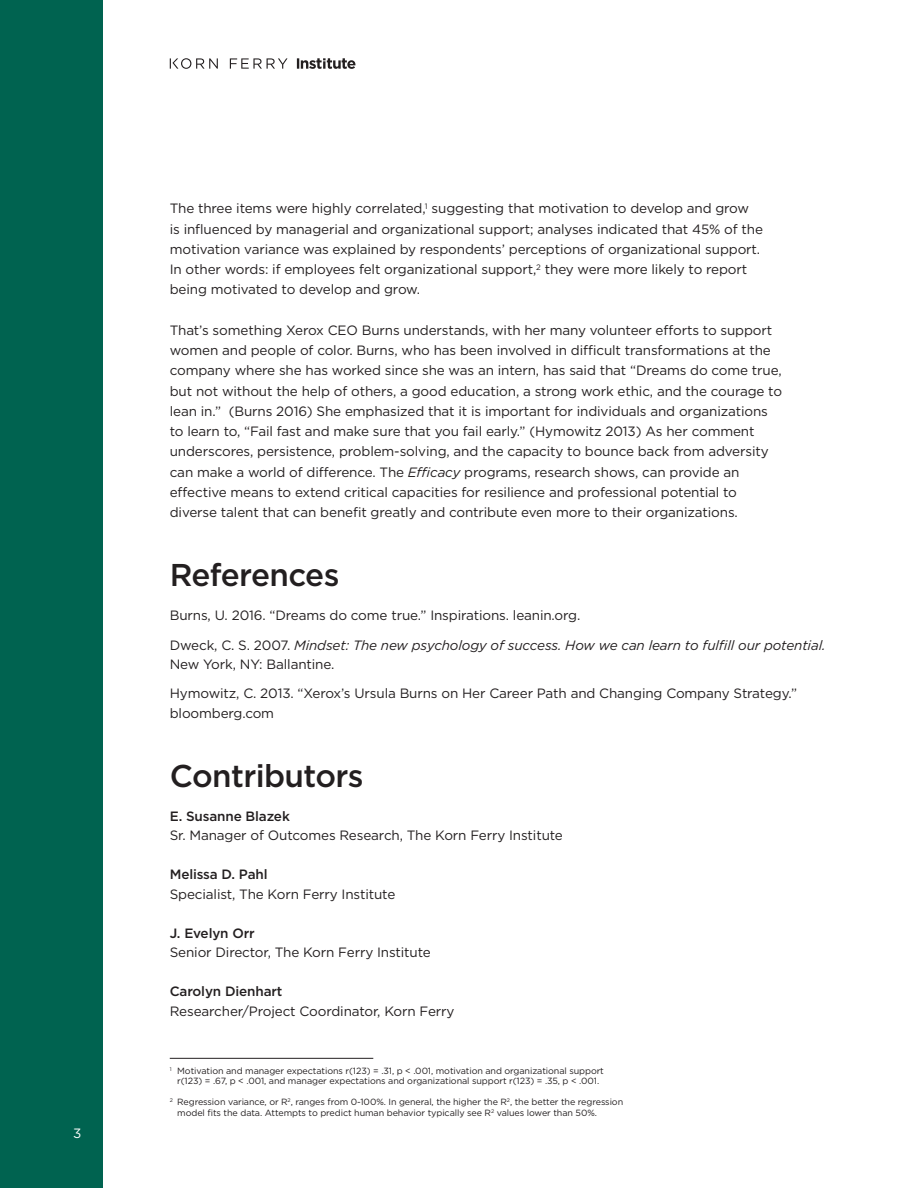
<style>
.page{position:relative;width:918px;height:1188px;background:#fff}
.page>*{position:absolute;margin:0;border:0;box-sizing:border-box;transform-origin:0 0}
.Body_Text{font:500 31.5px "Gotham";letter-spacing:-.02em;color:#231f20}
.Body_Text-2{font:13.5px/20.2px "Gotham";letter-spacing:-.01em;color:#231f20}
.Body_Text-3{font:italic 13.5px/19.5px "Gotham";letter-spacing:-.01em;color:#231f20}
.Body_Text-4{font:500 13.5px "Gotham";letter-spacing:-.01em;color:#231f20}
.t1{font:13.5px "Gotham";color:#fff}
.Body_Text-5{font:9px/10.5px "Gotham";letter-spacing:-.01em;color:#231f20;text-align:center}
.s1{font-style:italic}
.s2{font-style:normal}
</style>
<div class="page">
<div style="left:0;top:0;width:103px;height:1188px;background:#006350"></div>
<svg style="left:297px;top:58px;width:58px;height:11px"></svg>
<svg style="left:170px;top:58px;width:118px;height:11px"></svg>
<hr style="left:170px;top:1058px;width:203px;height:1px;background:#231f20">
<p class="t1" style="left:73px;top:1125px;width:10px">3</p>
<p class="Body_Text-2" style="left:170px;top:198px;width:595px">The three items were highly correlated,<sup>1</sup> suggesting that motivation to develop and grow<br>is influenced by managerial and organizational support; analyses indicated that 45% of the motivation variance was explained by respondents’ perceptions of organizational support.</p>
<p class="Body_Text-2" style="left:170px;top:259px;width:579px">In other words: if employees felt organizational support,<sup>2</sup> they were more likely to report being motivated to develop and grow.</p>
<p class="Body_Text-2" style="left:170px;top:320px;width:614px">That’s something Xerox CEO Burns understands, with her many volunteer efforts to support women and people of color. Burns, who has been involved in difficult transformations at the company where she has worked since she was an intern, has said that “Dreams do come true, but not without the help of others, a good education, a strong work ethic, and the courage to lean in.” (Burns 2016) She emphasized that it is important for individuals and organizations to learn to, “Fail fast and make sure that you fail early.” (Hymowitz 2013) As her comment underscores, persistence, problem-solving, and the capacity to bounce back from adversity can make a world of difference. The <span class="s1">Efficacy</span> programs, research shows, can provide an effective means to extend critical capacities for resilience and professional potential to diverse talent that can benefit greatly and contribute even more to their organizations.</p>
<p class="Body_Text" style="left:170px;top:554px;width:171px">References</p>
<p class="Body_Text-2" style="left:170px;top:605px;width:412px">Burns, U. 2016. “Dreams do come true.” Inspirations. leanin.org.</p>
<p class="Body_Text-3" style="left:170px;top:635px;width:657px"><span class="s2">Dweck, C. S. 2007.</span> Mindset: The new psychology of success. How we can learn to fulfill our potential.<br><span class="s2">New York, NY: Ballantine.</span></p>
<p class="Body_Text-2" style="left:170px;top:684px;width:629px;line-height:19.5px">Hymowitz, C. 2013. “Xerox’s Ursula Burns on Her Career Path and Changing Company Strategy.” bloomberg.com</p>
<p class="Body_Text" style="left:170px;top:755px;width:195px">Contributors</p>
<p class="Body_Text-4" style="left:170px;top:807px;width:122px">E. Susanne Blazek</p>
<p class="Body_Text-2" style="left:170px;top:825px;width:395px">Sr. Manager of Outcomes Research, The Korn Ferry Institute</p>
<p class="Body_Text-4" style="left:170px;top:866px;width:99px">Melissa D. Pahl</p>
<p class="Body_Text-2" style="left:170px;top:883px;width:227px">Specialist, The Korn Ferry Institute</p>
<p class="Body_Text-4" style="left:170px;top:924px;width:87px">J. Evelyn Orr</p>
<p class="Body_Text-2" style="left:170px;top:942px;width:263px">Senior Director, The Korn Ferry Institute</p>
<p class="Body_Text-4" style="left:170px;top:983px;width:114px">Carolyn Dienhart</p>
<p class="Body_Text-2" style="left:170px;top:1000px;width:286px">Researcher/Project Coordinator, Korn Ferry</p>
<p class="Body_Text-5" style="left:170px;top:1065px;width:436px"><sup>1</sup> Motivation and manager expectations r(123) = .31, p &lt; .001, motivation and organizational support r(123) = .67, p &lt; .001, and manager expectations and organizational support r(123) = .35, p &lt; .001.</p>
<p class="Body_Text-5" style="left:177px;top:1097px;width:447px;text-align:left;text-indent:-8px"><sup>2</sup> Regression variance, or R<sup>2</sup>, ranges from 0-100%. In general, the higher the R<sup>2</sup>, the better the regression model fits the data. Attempts to predict human behavior typically see R<sup>2</sup> values lower than 50%.</p>
</div>
